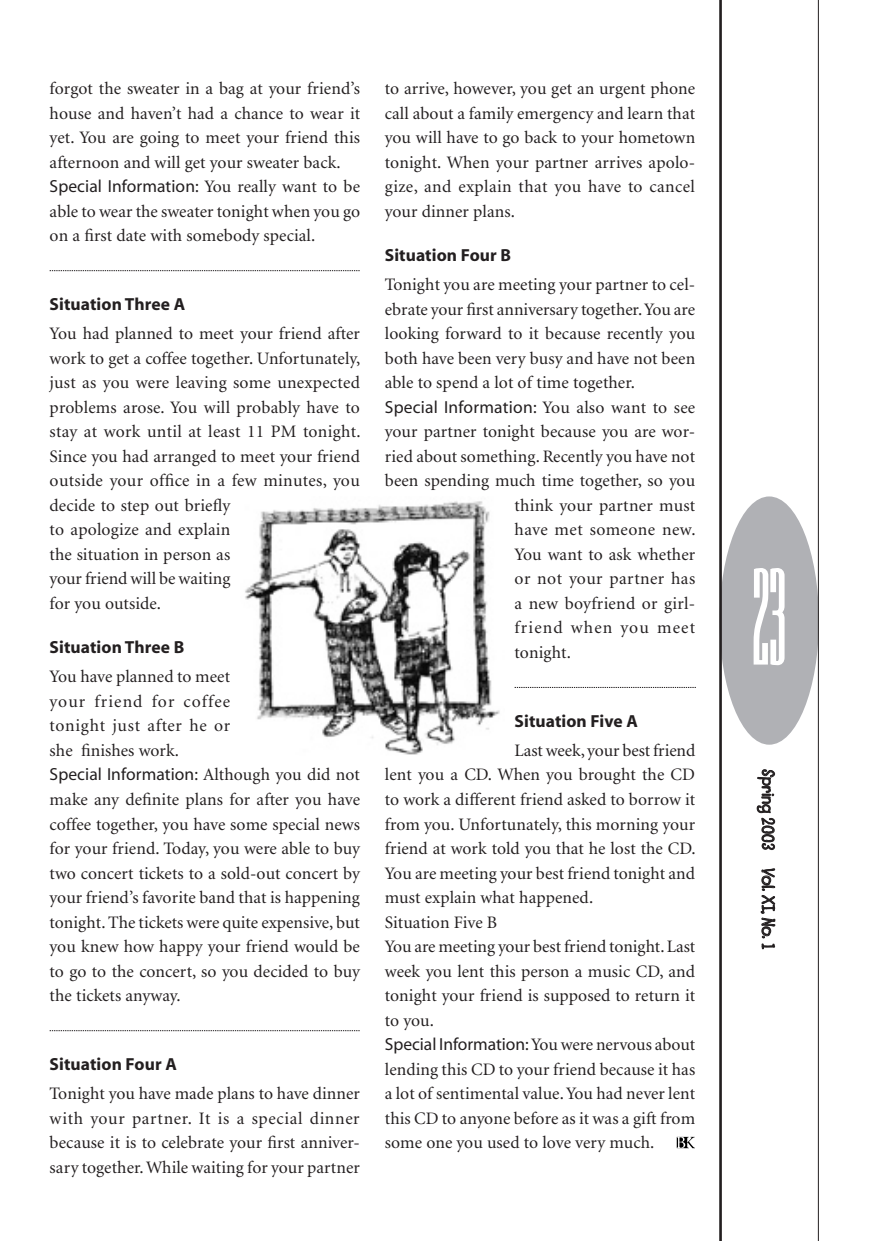
<style>
.page{position:relative;width:874px;height:1241px;background:#fff}
.page>*{position:absolute;margin:0;border:0;box-sizing:border-box;transform-origin:0 0}
.t1{font:126px "STF Chevron";color:#fff;scale:.67 1}
._1a_Body_1st{font:17.5px/24.5px "Minion";letter-spacing:.005em;color:#231f20;text-align:justify}
._2d_Subhead_3{font:700 17.5px "Myriad";letter-spacing:.005em;color:#231f20}
._1a_Body_1st-2{font:17.5px "Minion";letter-spacing:.025em;color:#231f20}
._1a_Body_1st-3{font:17.5px "Myriad";letter-spacing:.015em;color:#231f20}
.t2{font:700 17.5px "Lemonade ICG";color:#231f20}
._1a_Body_1st-4{font:17.5px "Minion";letter-spacing:.06em;color:#231f20}
.s1{font-family:"Myriad"}
.s2{font-family:"Minion"}
</style>
<div class="page">
<div style="left:719px;top:496px;width:99px;height:248px;background:#b0b1b5;border-radius:50%"></div>
<hr style="left:718px;top:0;width:3px;height:1240px;background:#231f20">
<hr style="left:817px;top:0;width:1px;height:1240px;background:#231f20">
<svg style="left:756px;top:769px;width:18px;height:80px"></svg>
<svg style="left:760px;top:868px;width:16px;height:69px"></svg>
<svg style="left:761px;top:943px;width:13px;height:6px"></svg>
<svg style="left:753px;top:568px;width:32px;height:98px"></svg>
<svg style="left:50px;top:270px;width:309px;height:1px"></svg>
<svg style="left:50px;top:1030px;width:309px;height:1px"></svg>
<svg style="left:514px;top:687px;width:181px;height:1px"></svg>
<svg style="left:676px;top:1136px;width:18px;height:11px"></svg>
<img style="left:245px;top:501px;width:255px;height:254px">
<p class="_1a_Body_1st" style="left:50px;top:77px;width:312px">forgot the sweater in a bag at your friend’s house and haven’t had a chance to wear it yet. You are going to meet your friend this afternoon and will get your sweater back.</p>
<p class="_1a_Body_1st" style="left:50px;top:175px;width:312px"><span class="s1">Special Information:</span> You really want to be able to wear the sweater tonight when you go on a first date with somebody special.</p>
<p class="_2d_Subhead_3" style="left:50px;top:295px;width:137px">Situation Three A</p>
<p class="_1a_Body_1st" style="left:50px;top:322px;width:312px;text-align:left">You had planned to meet your friend after work to get a coffee together. Unfortunately, just as you were leaving some unexpected problems arose. You will probably have to stay at work until at least 11 PM tonight.<br>Since you had arranged to meet your friend outside your office in a few minutes, you decide to step out briefly<br>to apologize and explain<br>the situation in person as<br>your friend will be waiting<br>for you outside.</p>
<p class="_2d_Subhead_3" style="left:50px;top:638px;width:136px">Situation Three B</p>
<p class="_1a_Body_1st" style="left:50px;top:665px;width:182px">You have planned to meet your friend for coffee tonight just after he or she finishes work.</p>
<p class="_1a_Body_1st" style="left:50px;top:763px;width:312px"><span class="s1">Special Information:</span> Although you did not make any definite plans for after you have coffee together, you have some special news for your friend. Today, you were able to buy two concert tickets to a sold-out concert by your friend’s favorite band that is happening tonight. The tickets were quite expensive, but you knew how happy your friend would be to go to the concert, so you decided to buy the tickets anyway.</p>
<p class="_2d_Subhead_3" style="left:50px;top:1054px;width:129px">Situation Four A</p>
<p class="_1a_Body_1st" style="left:50px;top:1081px;width:312px">Tonight you have made plans to have dinner with your partner. It is a special dinner because it is to celebrate your first anniver&shy;sary together. While waiting for your partner</p>
<p class="_1a_Body_1st" style="left:384px;top:77px;width:312px">to arrive, however, you get an urgent phone call about a family emergency and learn that you will have to go back to your hometown tonight. When your partner arrives apolo&shy;gize, and explain that you have to cancel your dinner plans.</p>
<p class="_2d_Subhead_3" style="left:384px;top:246px;width:128px">Situation Four B</p>
<p class="_1a_Body_1st" style="left:384px;top:273px;width:312px">Tonight you are meeting your partner to cel&shy;ebrate your first anniversary together. You are looking forward to it because recently you both have been very busy and have not been able to spend a lot of time together.</p>
<p class="_1a_Body_1st-3" style="left:384px;top:398px;width:312px">Special Information: <span class="s2">You also want to see</span></p>
<p class="_1a_Body_1st" style="left:384px;top:420px;width:312px">your partner tonight because you are wor-</p>
<p class="_1a_Body_1st" style="left:384px;top:444px;width:312px">ried about something. Recently you have not</p>
<p class="_1a_Body_1st" style="left:384px;top:469px;width:312px">been spending much time together, so you</p>
<p class="_1a_Body_1st" style="left:514px;top:493px;width:182px">think your partner must</p>
<p class="_1a_Body_1st-2" style="left:514px;top:521px;width:182px">have met someone new.</p>
<p class="_1a_Body_1st" style="left:514px;top:542px;width:182px">You want to ask whether</p>
<p class="_1a_Body_1st-2" style="left:514px;top:570px;width:182px">or not your partner has</p>
<p class="_1a_Body_1st" style="left:514px;top:591px;width:182px">a new boyfriend or girl-</p>
<p class="_1a_Body_1st-4" style="left:514px;top:619px;width:182px">friend when you meet</p>
<p class="_1a_Body_1st" style="left:514px;top:640px;width:58px">tonight.</p>
<p class="_2d_Subhead_3" style="left:514px;top:711px;width:125px">Situation Five A</p>
<p class="_1a_Body_1st" style="left:384px;top:738px;width:312px;text-indent:130px">Last week, your best friend lent you a CD. When you brought the CD to work a different friend asked to borrow it from you. Unfortunately, this morning your friend at work told you that he lost the CD.<br>You are meeting your best friend tonight and must explain what happened.</p>
<p class="_1a_Body_1st" style="left:384px;top:910px;width:114px">Situation Five B</p>
<p class="_1a_Body_1st" style="left:384px;top:934px;width:312px">You are meeting your best friend tonight. Last week you lent this person a music CD, and tonight your friend is supposed to return it to you.</p>
<p class="_1a_Body_1st" style="left:384px;top:1032px;width:312px"><span class="s1">Special Information:</span> You were nervous about lending this CD to your friend because it has a lot of sentimental value. You had never lent this CD to anyone before as it was a gift from some one you used to love very much.</p>
<h1 class="t1" style="left:752px;top:555px;width:51px">23</h1>
<p class="t2" style="left:778px;top:769px;width:183px;rotate:90deg">Spring 2003 Vol. XI, No. 1</p>
</div>
